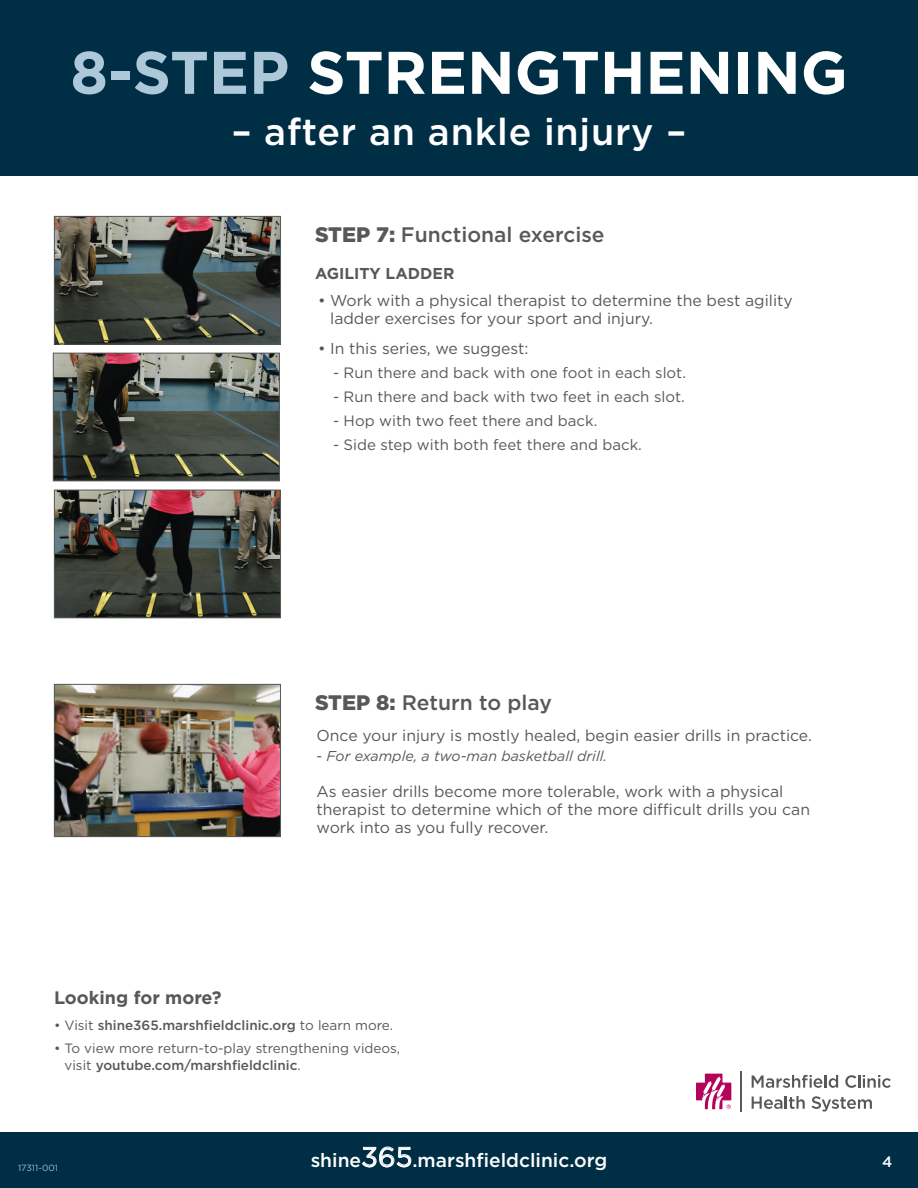
<style>
.page{position:relative;width:918px;height:1188px;background:#fff}
.page>*{position:absolute;margin:0;border:0;box-sizing:border-box;transform-origin:0 0}
.t1{font:700 60px "Gotham";color:#fff}
.t2{font:500 37.5px "Gotham";letter-spacing:.02em;color:#fff}
.Subhead{font:500 21px "Gotham";color:#57585a}
.t3{font:500 19.2px "Gotham";color:#fff}
.bullet{font:700 18px "Gotham";color:#57585a}
.bullet-2{font:15.75px/18px "Gotham";color:#57585a}
.bullet-3{font:700 15.75px "Gotham";color:#57585a}
.bullet-4{font:15px "Gotham";color:#57585a}
.Subhead-2{font:500 15px "Gotham";color:#fff}
.bullet-5{font:italic 14.25px "Gotham";color:#57585a}
.bullet-6{font:13.5px/16.5px "Gotham";color:#57585a}
.bullet-7{font:500 13.5px "Gotham";color:#57585a}
.t4{font:9px "Gotham";color:#9cbcce}
.s1{color:#adc8d8}
.s2{font-weight:900}
.s3{font-style:normal}
.s4{font-weight:400}
.s5{font-weight:500}
.s6{font-weight:400;font-size:27.45px}
</style>
<div class="page">
<div style="left:0;top:0;width:918px;height:176px;background:#002f45"></div>
<div style="left:0;top:1132px;width:918px;height:56px;background:#002f45"></div>
<svg style="left:696px;top:1074px;width:35px;height:35px"></svg>
<svg style="left:845px;top:1075px;width:46px;height:13px"></svg>
<svg style="left:752px;top:1096px;width:53px;height:13px"></svg>
<svg style="left:812px;top:1096px;width:60px;height:16px"></svg>
<svg style="left:752px;top:1075px;width:86px;height:13px"></svg>
<hr style="left:741px;top:1071px;width:1px;height:40px;background:#57585a">
<img style="left:56px;top:686px;width:223px;height:149px">
<div style="left:54px;top:684px;width:227px;height:153px;border:1px solid #57585a"></div>
<img style="left:56px;top:218px;width:223px;height:125px">
<div style="left:54px;top:216px;width:227px;height:129px;border:1px solid #57585a"></div>
<img style="left:55px;top:355px;width:223px;height:124px">
<div style="left:53px;top:353px;width:227px;height:128px;border:1px solid #57585a"></div>
<img style="left:56px;top:492px;width:223px;height:124px">
<div style="left:54px;top:490px;width:227px;height:128px;border:1px solid #57585a"></div>
<h1 class="t1" style="left:70px;top:33px;width:779px"><span class="s1">8-STEP</span> STRENGTHENING</h1>
<h2 class="t2" style="left:232px;top:107px;width:456px">– after an ankle injury –</h2>
<p class="Subhead" style="left:315px;top:221px;width:291px"><span class="s2">STEP 7:</span> Functional exercise</p>
<p class="bullet-3" style="left:315px;top:263px;width:141px">AGILITY LADDER</p>
<p class="bullet-2" style="left:330px;top:291px;width:464px;text-indent:-12px">• Work with a physical therapist to determine the best agility ladder exercises for your sport and injury.</p>
<p class="bullet-2" style="left:318px;top:339px;width:212px">• In this series, we suggest:</p>
<p class="bullet-4" style="left:333px;top:363px;width:355px">- Run there and back with one foot in each slot.</p>
<p class="bullet-4" style="left:333px;top:387px;width:353px">- Run there and back with two feet in each slot.</p>
<p class="bullet-4" style="left:333px;top:411px;width:266px">- Hop with two feet there and back.</p>
<p class="bullet-4" style="left:333px;top:435px;width:310px">- Side step with both feet there and back.</p>
<p class="Subhead" style="left:315px;top:689px;width:239px"><span class="s2">STEP 8:</span> Return to play</p>
<p class="bullet-2" style="left:316px;top:726px;width:497px">Once your injury is mostly healed, begin easier drills in practice.</p>
<p class="bullet-5" style="left:316px;top:747px;width:292px"><span class="s3">-</span> For example, a two-man basketball drill.</p>
<p class="bullet-2" style="left:316px;top:782px;width:495px">As easier drills become more tolerable, work with a physical therapist to determine which of the more difficult drills you can work into as you fully recover.</p>
<p class="bullet" style="left:54px;top:986px;width:169px">Looking for more?</p>
<p class="bullet-7" style="left:54px;top:1016px;width:341px"><span class="s4">• Visit</span> shine365.marshfieldclinic.org <span class="s4">to learn more.</span></p>
<p class="bullet-6" style="left:65px;top:1040px;width:337px;text-indent:-11px">• To view more return-to-play strengthening videos, visit <span class="s5">youtube.com/marshfieldclinic</span>.</p>
<p class="t4" style="left:18px;top:1162px;width:42px">17311-001</p>
<p class="t3" style="left:311px;top:1147px;width:298px">shine<span class="s6">365</span>.marshfieldclinic.org</p>
<p class="Subhead-2" style="left:882px;top:1152px;width:12px">4</p>
</div>
